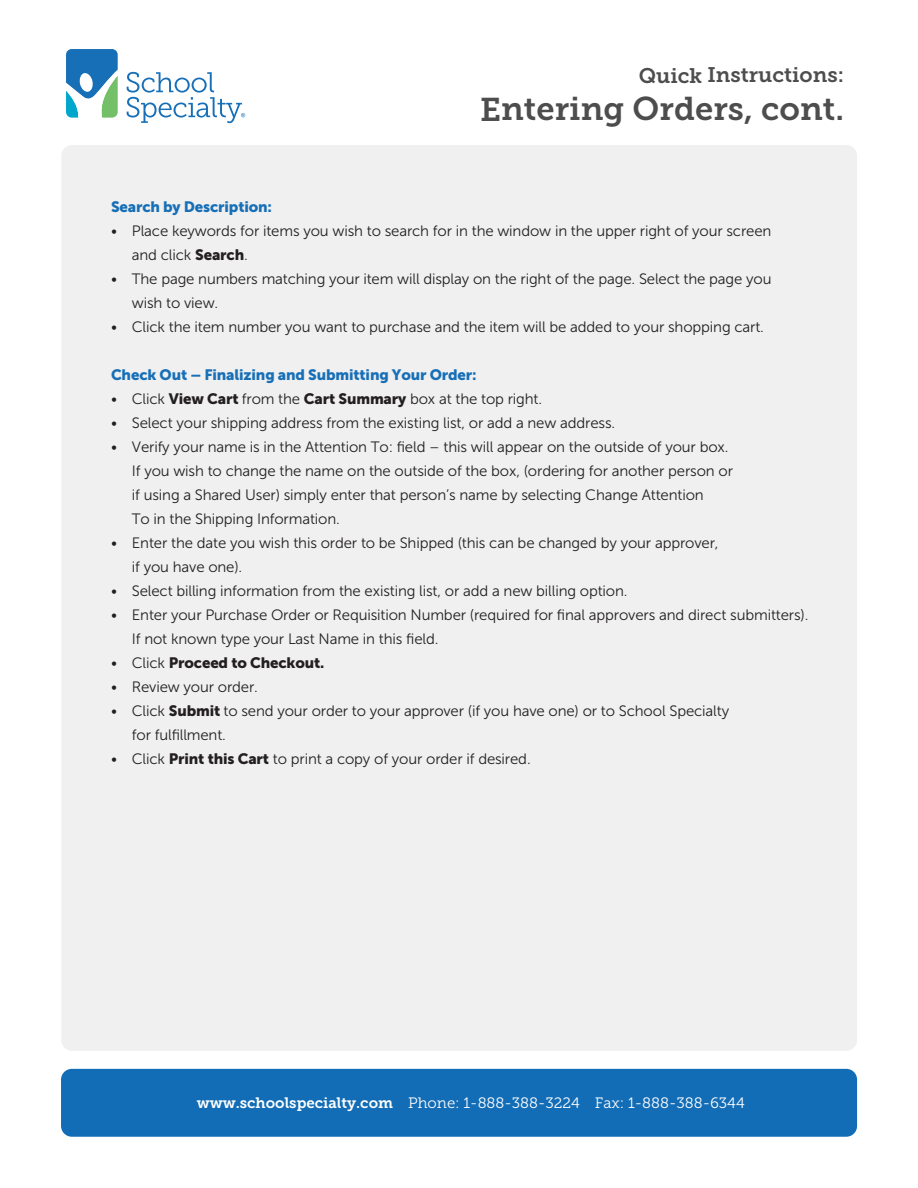
<style>
.page{position:relative;width:918px;height:1188px;background:#fff}
.page>*{position:absolute;margin:0;border:0;box-sizing:border-box;transform-origin:0 0}
.t1{font:32.7px "Museo Slab 700";letter-spacing:-.005em;color:#4d4d4e}
.t2{font:21px "Museo Slab 700";letter-spacing:-.005em;color:#4d4d4e}
.t3{font:15px/24px "Museo Sans 300";letter-spacing:-.01em;color:#231f20}
.t4{font:15px "Museo Sans 900";letter-spacing:-.01em;color:#176fb7}
.t5{font:15px "Museo Slab 300";color:#fff}
.t6{font:15px "Museo Sans 900";letter-spacing:-.01em;color:#231f20}
.s1{font-family:"Museo Sans 900"}
.s2{font-family:"Museo Sans 300"}
.s3{font-family:"Museo Slab 700"}
</style>
<div class="page">
<div style="left:61px;top:145px;width:796px;height:906px;background:#f0f0f0;border-radius:11px"></div>
<div style="left:61px;top:1069px;width:796px;height:68px;background:#126db6;border-radius:11px"></div>
<svg style="left:66px;top:49px;width:52px;height:69px"></svg>
<svg style="left:127px;top:72px;width:118px;height:51px"></svg>
<h2 class="t2" style="left:639px;top:63px;width:207px">Quick Instructions:</h2>
<h1 class="t1" style="left:480px;top:90px;width:366px">Entering Orders, cont.</h1>
<p class="t4" style="left:111px;top:198px;width:163px">Search by Description:</p>
<p class="t3" style="left:132px;top:219px;width:641px;text-indent:-21px">• Place keywords for items you wish to search for in the window in the upper right of your screen and click <span class="s1">Search</span>.</p>
<p class="t3" style="left:132px;top:267px;width:641px;text-indent:-21px">• The page numbers matching your item will display on the right of the page. Select the page you wish to view.</p>
<p class="t3" style="left:111px;top:315px;width:654px">• Click the item number you want to purchase and the item will be added to your shopping cart.</p>
<p class="t4" style="left:111px;top:366px;width:367px">Check Out – Finalizing and Submitting Your Order:</p>
<p class="t3" style="left:111px;top:387px;width:433px">• Click <span class="s1">View Cart</span> from the <span class="s1">Cart Summary</span> box at the top right.</p>
<p class="t3" style="left:111px;top:411px;width:506px">• Select your shipping address from the existing list, or add a new address.</p>
<p class="t3" style="left:132px;top:435px;width:603px;text-indent:-21px">• Verify your name is in the Attention To: field – this will appear on the outside of your box.<br>If you wish to change the name on the outside of the box, (ordering for another person or if using a Shared User) simply enter that person’s name by selecting Change Attention<br>To in the Shipping Information.</p>
<p class="t3" style="left:132px;top:531px;width:588px;text-indent:-21px">• Enter the date you wish this order to be Shipped (this can be changed by your approver, if you have one).</p>
<p class="t3" style="left:111px;top:579px;width:518px">• Select billing information from the existing list, or add a new billing option.</p>
<p class="t3" style="left:132px;top:603px;width:678px;text-indent:-21px">• Enter your Purchase Order or Requisition Number (required for final approvers and direct submitters).<br>If not known type your Last Name in this field.</p>
<p class="t6" style="left:111px;top:654px;width:215px"><span class="s2">• Click</span> Proceed to Checkout.</p>
<p class="t3" style="left:111px;top:675px;width:149px">• Review your order.</p>
<p class="t3" style="left:132px;top:699px;width:599px;text-indent:-21px">• Click <span class="s1">Submit</span> to send your order to your approver (if you have one) or to School Specialty for fulfillment.</p>
<p class="t3" style="left:111px;top:747px;width:421px">• Click <span class="s1">Print this Cart</span> to print a copy of your order if desired.</p>
<p class="t5" style="left:197px;top:1095px;width:550px"><span class="s3">www.schoolspecialty.com</span> Phone: 1-888-388-3224 Fax: 1-888-388-6344</p>
</div>
